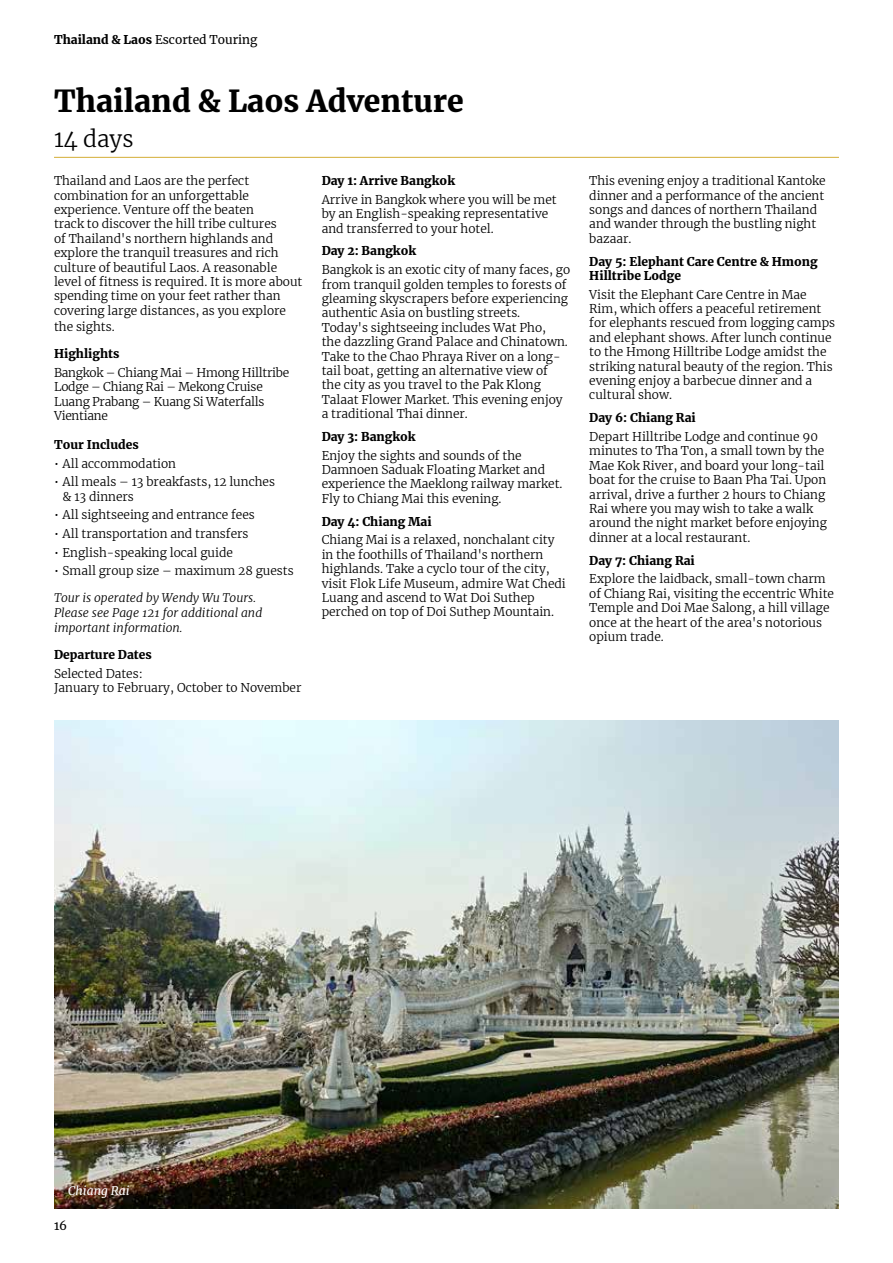
<style>
.page{position:relative;width:893px;height:1263px;background:#fff}
.page>*{position:absolute;margin:0;border:0;box-sizing:border-box;transform-origin:0 0}
.t1{font:900 30px "Merriweather";color:#000}
.t2{font:300 22.5px "Merriweather";color:#000}
.t3{font:300 12px/14.4px "Merriweather";color:#000}
.t4{font:900 12px/14.4px "Merriweather";color:#000}
.t5{font:300 12px/14.4px "Merriweather";letter-spacing:-.02em;color:#000}
.t6{font:italic 300 12px/14.9px "Merriweather";color:#000}
.t7{font:12px "Merriweather";color:#000}
.t8{font:italic 12px "Merriweather";color:#fff}
.s1{font-weight:900}
</style>
<div class="page">
<hr style="left:54px;top:157px;width:785px;height:1px;background:#d4ae36">
<img style="left:54px;top:721px;width:785px;height:488px">
<p class="t7" style="left:54px;top:32px;width:205px"><span class="s1">Thailand &amp; Laos</span> Escorted Touring</p>
<h1 class="t1" style="left:54px;top:80px;width:411px">Thailand &amp; Laos Adventure</h1>
<h2 class="t2" style="left:54px;top:123px;width:81px">14 days</h2>
<p class="t4" style="left:322px;top:173px;width:135px">Day 1: Arrive Bangkok</p>
<p class="t3" style="left:322px;top:192px;width:237px">Arrive in Bangkok where you will be met by an English-speaking representative and transferred to your hotel.</p>
<p class="t4" style="left:322px;top:244px;width:96px">Day 2: Bangkok</p>
<p class="t3" style="left:322px;top:262px;width:250px">Bangkok is an exotic city of many faces, go from tranquil golden temples to forests of gleaming skyscrapers before experiencing authentic Asia on bustling streets.<br>Today's sightseeing includes Wat Pho,<br>the dazzling Grand Palace and Chinatown.<br>Take to the Chao Phraya River on a long&shy;tail boat, getting an alternative view of<br>the city as you travel to the Pak Klong Talaat Flower Market. This evening enjoy a traditional Thai dinner.</p>
<p class="t4" style="left:322px;top:429px;width:96px">Day 3: Bangkok</p>
<p class="t3" style="left:322px;top:448px;width:242px">Enjoy the sights and sounds of the Damnoen Saduak Floating Market and experience the Maeklong railway market.<br>Fly to Chiang Mai this evening.</p>
<p class="t4" style="left:322px;top:514px;width:112px">Day 4: Chiang Mai</p>
<p class="t3" style="left:322px;top:532px;width:246px">Chiang Mai is a relaxed, nonchalant city in the foothills of Thailand's northern highlands. Take a cyclo tour of the city, visit Flok Life Museum, admire Wat Chedi Luang and ascend to Wat Doi Suthep perched on top of Doi Suthep Mountain.</p>
<p class="t3" style="left:54px;top:173px;width:250px">Thailand and Laos are the perfect combination for an unforgettable experience. Venture off the beaten<br>track to discover the hill tribe cultures<br>of Thailand's northern highlands and explore the tranquil treasures and rich culture of beautiful Laos. A reasonable level of fitness is required. It is more about spending time on your feet rather than covering large distances, as you explore</p>
<p class="t3" style="left:54px;top:319px;width:62px">the sights.</p>
<p class="t4" style="left:54px;top:346px;width:67px">Highlights</p>
<p class="t5" style="left:54px;top:365px;width:237px">Bangkok – Chiang Mai – Hmong Hilltribe<br>Lodge – Chiang Rai – Mekong Cruise<br>Luang Prabang – Kuang Si Waterfalls<br>Vientiane</p>
<p class="t4" style="left:54px;top:437px;width:86px">Tour Includes</p>
<p class="t3" style="left:54px;top:456px;width:124px">• All accommodation</p>
<p class="t3" style="left:63px;top:474px;width:214px;text-indent:-9px">• All meals – 13 breakfasts, 12 lunches &amp; 13 dinners</p>
<p class="t3" style="left:54px;top:507px;width:202px">• All sightseeing and entrance fees</p>
<p class="t3" style="left:54px;top:526px;width:196px">• All transportation and transfers</p>
<p class="t3" style="left:54px;top:545px;width:180px">• English-speaking local guide</p>
<p class="t3" style="left:54px;top:563px;width:241px">• Small group size – maximum 28 guests</p>
<p class="t6" style="left:54px;top:590px;width:210px">Tour is operated by Wendy Wu Tours.<br>Please see Page 121 for additional and important information.</p>
<p class="t4" style="left:54px;top:647px;width:99px">Departure Dates</p>
<p class="t3" style="left:54px;top:666px;width:249px">Selected Dates:<br>January to February, October to November</p>
<p class="t3" style="left:589px;top:173px;width:238px">This evening enjoy a traditional Kantoke dinner and a performance of the ancient songs and dances of northern Thailand and wander through the bustling night bazaar.</p>
<p class="t4" style="left:589px;top:254px;width:230px">Day 5: Elephant Care Centre &amp; Hmong<br>Hilltribe Lodge</p>
<p class="t3" style="left:589px;top:287px;width:247px">Visit the Elephant Care Centre in Mae Rim, which offers a peaceful retirement for elephants rescued from logging camps and elephant shows. After lunch continue to the Hmong Hilltribe Lodge amidst the striking natural beauty of the region. This evening enjoy a barbecue dinner and a cultural show.</p>
<p class="t4" style="left:589px;top:410px;width:108px">Day 6: Chiang Rai</p>
<p class="t3" style="left:589px;top:429px;width:239px">Depart Hilltribe Lodge and continue 90 minutes to Tha Ton, a small town by the Mae Kok River, and board your long-tail boat for the cruise to Baan Pha Tai. Upon arrival, drive a further 2 hours to Chiang Rai where you may wish to take a walk around the night market before enjoying dinner at a local restaurant.</p>
<p class="t4" style="left:589px;top:553px;width:107px">Day 7: Chiang Rai</p>
<p class="t3" style="left:589px;top:571px;width:246px">Explore the laidback, small-town charm of Chiang Rai, visiting the eccentric White Temple and Doi Mae Salong, a hill village once at the heart of the area's notorious opium trade.</p>
<p class="t8" style="left:68px;top:1182px;width:63px">Chiang Rai</p>
<p class="t7" style="left:54px;top:1217px;width:15px">16</p>
</div>
